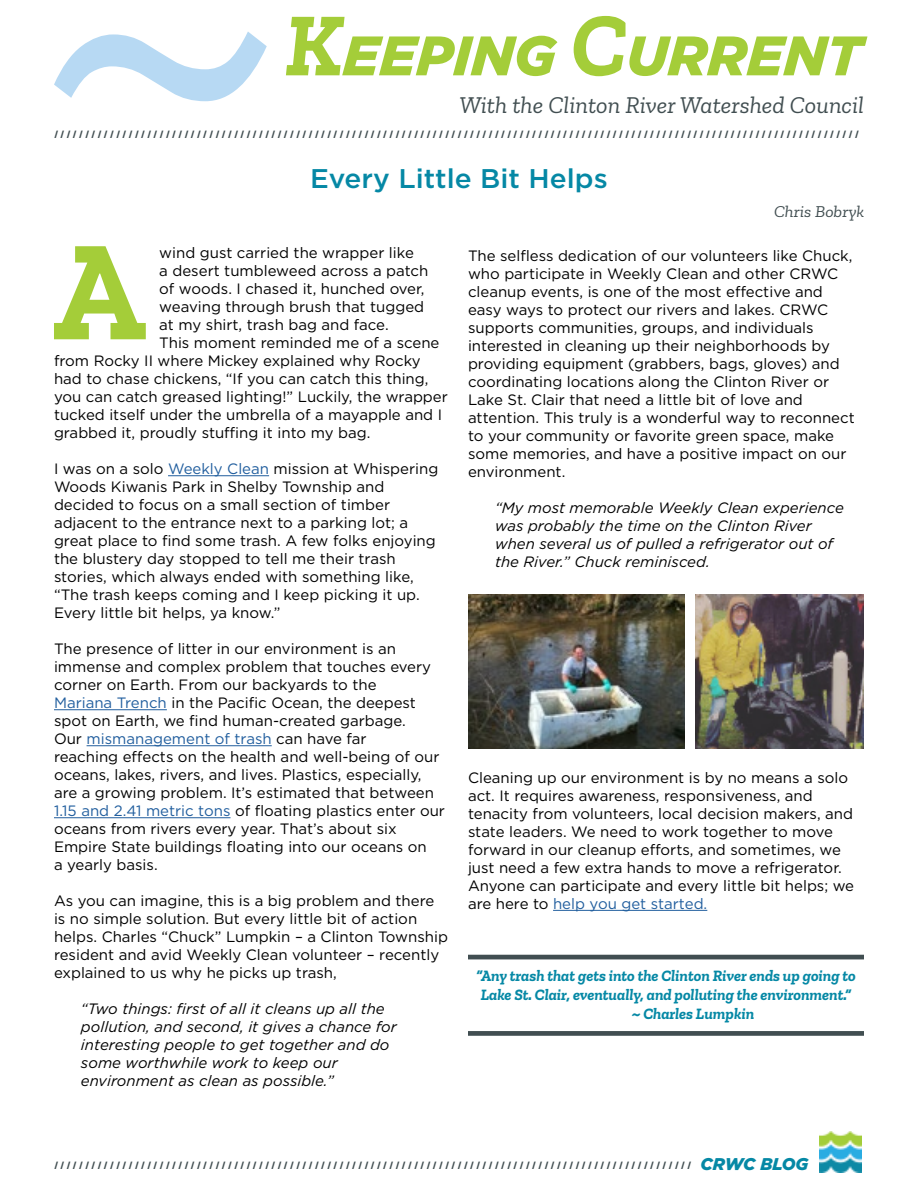
<style>
.page{position:relative;width:918px;height:1188px;background:#fff}
.page>*{position:absolute;margin:0;border:0;box-sizing:border-box;transform-origin:0 0}
.t1{font:italic 900 55.5px "Gotham";color:#a4cd39}
.t2{font:500 27px "Gotham";color:#0588a5;scale:1.04 1}
.t3{font:italic 24px "Zilla Slab";color:#414e51}
.t4{font:italic 900 16.95px "Gotham";letter-spacing:-.01em;color:#0588a5}
.t5{font:italic 16.5px "Zilla Slab";color:#414e51;scale:1.05 1}
.t6{font:italic 700 15.75px "Zilla Slab";color:#0588a5}
.t7{font:15px/18px "Gotham";color:#000}
.t8{font:italic 15px/18px "Gotham";color:#000}
.t9{font:700 10.5px "Zilla Slab";color:#414e51;scale:1.05 1}
.s1{font-family:"Zilla Slab";font-weight:700;font-size:90px}
.s2{color:#215e9e}
</style>
<div class="page">
<hr style="left:168px;top:475px;width:101px;height:1px;background:#215e9e">
<hr style="left:54px;top:709px;width:113px;height:1px;background:#215e9e">
<hr style="left:87px;top:745px;width:185px;height:1px;background:#215e9e">
<hr style="left:54px;top:817px;width:177px;height:1px;background:#215e9e">
<svg style="left:819px;top:1131px;width:43px;height:42px"></svg>
<img style="left:819px;top:1132px;width:43px;height:40px">
<hr style="left:553px;top:910px;width:154px;height:1px;background:#215e9e">
<hr style="left:468px;top:955px;width:396px;height:4px;background:#414e51">
<div style="left:468px;top:1031px;width:396px;height:5px;background:#414e51"></div>
<svg style="left:54px;top:32px;width:213px;height:69px"></svg>
<svg style="left:54px;top:246px;width:92px;height:93px"></svg>
<img style="left:696px;top:594px;width:168px;height:154px">
<img style="left:468px;top:594px;width:217px;height:154px">
<h1 class="t1" style="left:285px;top:17px;width:578px"><span class="s1">K</span>EEPING <span class="s1">C</span>URRENT</h1>
<h3 class="t3" style="left:459px;top:92px;width:406px">With the Clinton River Watershed Council</h3>
<p class="t9" style="left:54px;top:129px;width:768px">/ / / / / / / / / / / / / / / / / / / / / / / / / / / / / / / / / / / / / / / / / / / / / / / / / / / / / / / / / / / / / / / / / / / / / / / / / / / / / / / / / / / / / / / / / / / / / / / / / / / / / / / / / / / / / / / / / / / / / / / / / / / / / / / / / /</p>
<h2 class="t2" style="left:310px;top:161px;width:288px">Every Little Bit Helps</h2>
<p class="t5" style="left:774px;top:202px;width:87px">Chris Bobryk</p>
<p class="t7" style="left:159px;top:244px;width:256px">wind gust carried the wrapper like</p>
<p class="t7" style="left:159px;top:262px;width:271px">a desert tumbleweed across a patch</p>
<p class="t7" style="left:159px;top:280px;width:267px">of woods. I chased it, hunched over,</p>
<p class="t7" style="left:159px;top:298px;width:266px">weaving through brush that tugged</p>
<p class="t7" style="left:159px;top:316px;width:231px">at my shirt, trash bag and face.</p>
<p class="t7" style="left:159px;top:334px;width:282px">This moment reminded me of a scene</p>
<p class="t7" style="left:54px;top:352px;width:368px">from Rocky II where Mickey explained why Rocky</p>
<p class="t7" style="left:54px;top:370px;width:376px">had to chase chickens, “If you can catch this thing,</p>
<p class="t7" style="left:54px;top:388px;width:395px">you can catch greased lighting!” Luckily, the wrapper</p>
<p class="t7" style="left:54px;top:406px;width:390px">tucked itself under the umbrella of a mayapple and I</p>
<p class="t7" style="left:54px;top:424px;width:318px">grabbed it, proudly stuffing it into my bag.</p>
<p class="t7" style="left:54px;top:460px;width:386px">I was on a solo <span class="s2">Weekly Clean</span> mission at Whispering Woods Kiwanis Park in Shelby Township and decided to focus on a small section of timber adjacent to the entrance next to a parking lot; a great place to find some trash. A few folks enjoying the blustery day stopped to tell me their trash stories, which always ended with something like, “The trash keeps coming and I keep picking it up.<br>Every little bit helps, ya know.”</p>
<p class="t7" style="left:54px;top:640px;width:393px">The presence of litter in our environment is an immense and complex problem that touches every corner on Earth. From our backyards to the<br><span class="s2">Mariana Trench</span> in the Pacific Ocean, the deepest spot on Earth, we find human-created garbage.<br>Our <span class="s2">mismanagement of trash</span> can have far<br>reaching effects on the health and well-being of our oceans, lakes, rivers, and lives. Plastics, especially, are a growing problem. It’s estimated that between <span class="s2">1.15 and 2.41 metric tons</span> of floating plastics enter our oceans from rivers every year. That’s about six Empire State buildings floating into our oceans on<br>a yearly basis.</p>
<p class="t7" style="left:54px;top:892px;width:395px">As you can imagine, this is a big problem and there is no simple solution. But every little bit of action helps. Charles “Chuck” Lumpkin – a Clinton Township resident and avid Weekly Clean volunteer – recently explained to us why he picks up trash,</p>
<p class="t8" style="left:81px;top:1000px;width:317px">“Two things: first of all it cleans up all the pollution, and second, it gives a chance for interesting people to get together and do some worthwhile work to keep our environment as clean as possible.”</p>
<p class="t7" style="left:468px;top:246px;width:388px">The selfless dedication of our volunteers like Chuck, who participate in Weekly Clean and other CRWC cleanup events, is one of the most effective and easy ways to protect our rivers and lakes. CRWC supports communities, groups, and individuals interested in cleaning up their neighborhoods by providing equipment (grabbers, bags, gloves) and coordinating locations along the Clinton River or Lake St. Clair that need a little bit of love and attention. This truly is a wonderful way to reconnect to your community or favorite green space, make some memories, and have a positive impact on our environment.</p>
<p class="t8" style="left:495px;top:498px;width:350px">“My most memorable Weekly Clean experience was probably the time on the Clinton River when several us of pulled a refrigerator out of the River.” Chuck reminisced.</p>
<p class="t7" style="left:468px;top:768px;width:388px">Cleaning up our environment is by no means a solo act. It requires awareness, responsiveness, and tenacity from volunteers, local decision makers, and state leaders. We need to work together to move forward in our cleanup efforts, and sometimes, we just need a few extra hands to move a refrigerator.<br>Anyone can participate and every little bit helps; we are here to <span class="s2">help you get started.</span></p>
<p class="t6" style="left:476px;top:967px;width:381px">“Any trash that gets into the Clinton River ends up going to</p>
<p class="t6" style="left:481px;top:986px;width:372px">Lake St. Clair, eventually, and polluting the environment.”</p>
<p class="t6" style="left:632px;top:1005px;width:124px">~ Charles Lumpkin</p>
<p class="t9" style="left:54px;top:1159px;width:608px">/ / / / / / / / / / / / / / / / / / / / / / / / / / / / / / / / / / / / / / / / / / / / / / / / / / / / / / / / / / / / / / / / / / / / / / / / / / / / / / / / / / / / / / / / / / / / / / / / / / / / / / /</p>
<p class="t4" style="left:701px;top:1152px;width:109px">CRWC BLOG</p>
</div>
